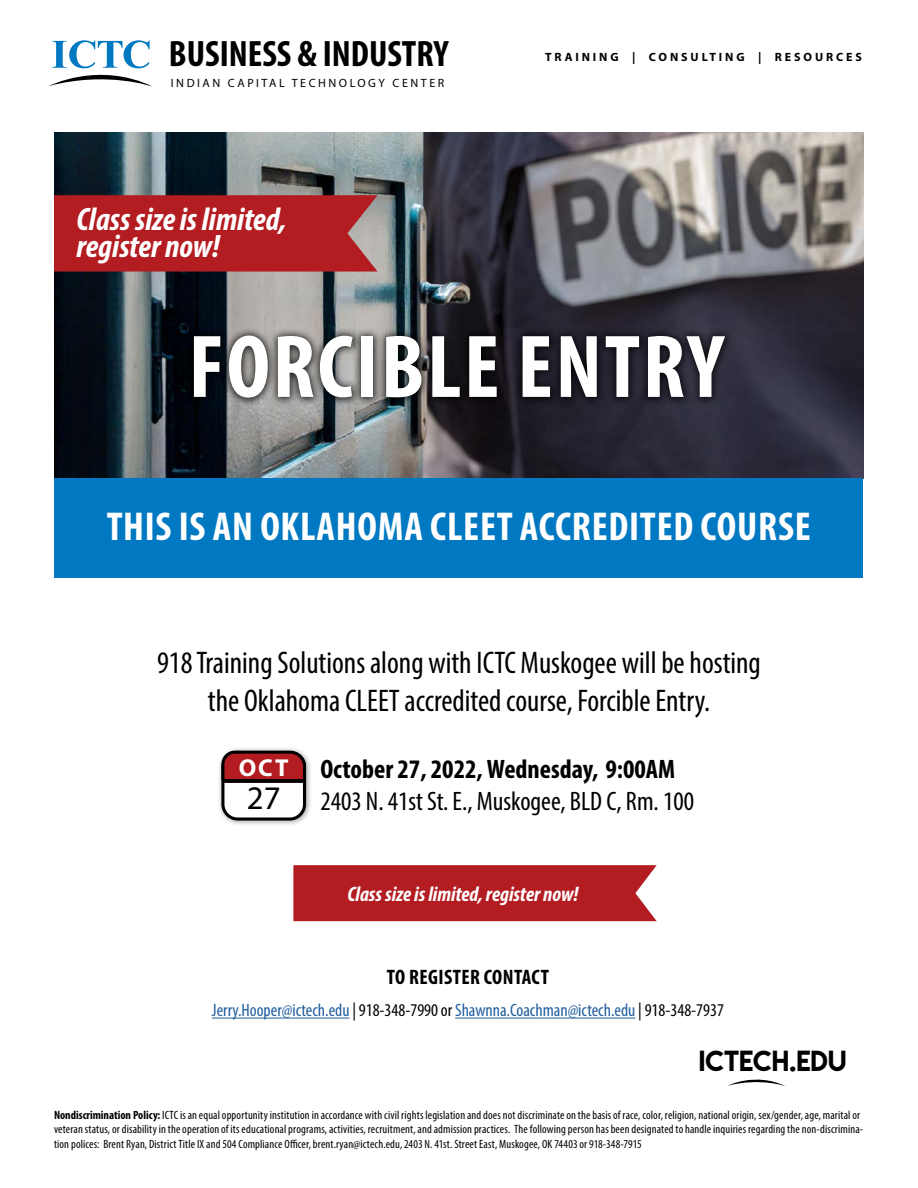
<style>
.page{position:relative;width:918px;height:1188px;background:#fff}
.page>*{position:absolute;margin:0;border:0;box-sizing:border-box;transform-origin:0 0}
.t1{font:700 condensed 90px "Myriad Pro";letter-spacing:.03em;color:#fff}
.t2{font:700 condensed 40.5px "Myriad Pro";letter-spacing:.02em;color:#fff}
.t3{font:700 condensed 36.9px "Myriad Pro";color:#000}
.t4{font:33px "Myriad Pro";color:#000}
.t5{font:italic 700 condensed 32.55px/27.6px "Myriad Pro";color:#fff}
.t6{font:condensed 31.35px/37.7px "Myriad Pro";color:#000;text-align:center}
.t7{font:condensed 26.85px "Myriad Pro";color:#000}
.t8{font:700 condensed 26.85px "Myriad Pro";color:#000}
.t9{font:25.8px "Lemon Milk";color:#000}
.t10{font:700 24.6px "Myriad Pro";color:#fff}
.t11{font:italic 700 condensed 21px "Myriad Pro";color:#fff}
.t12{font:700 condensed 21px "Myriad Pro";letter-spacing:.02em;color:#000}
.t13{font:condensed 18px "Myriad Pro";color:#215e9e}
.t14{font:condensed 12px/14.4px "Myriad Pro";letter-spacing:.01em;color:#000}
.t15{font:12px "Myriad Pro";letter-spacing:.21em;color:#000}
.t16{font:700 12px "Myriad Pro";letter-spacing:.24em;color:#000}
.s1{color:#000}
.s2{font-weight:700}
</style>
<div class="page">
<img style="left:54px;top:133px;width:810px;height:346px">
<div style="left:55px;top:478px;width:808px;height:99px;background:#0079c2"></div>
<svg style="left:49px;top:40px;width:104px;height:47px"></svg>
<div style="left:216px;top:746px;width:96px;height:81px;background:#000;opacity:.4"></div>
<div style="left:223px;top:753px;width:82px;height:66px;background:#fff;border-radius:15px"></div>
<div style="left:221px;top:751px;width:85px;height:70px;border:3px solid #000;border-radius:15px"></div>
<svg style="left:220px;top:749px;width:88px;height:34px;background:#9f3135"></svg>
<div style="left:223px;top:779px;width:83px;height:4px;border:3px solid #000"></div>
<hr style="left:212px;top:1018px;width:138px;height:1px;background:#215e9e">
<hr style="left:455px;top:1018px;width:180px;height:1px;background:#215e9e">
<div style="left:185px;top:327px;width:548px;height:80px;background:#000;opacity:.83"></div>
<div style="left:293px;top:865px;width:364px;height:56px;background:#b31c21"></div>
<div style="left:54px;top:195px;width:324px;height:77px;background:#b31c21"></div>
<svg style="left:727px;top:1079px;width:58px;height:7px"></svg>
<h3 class="t3" style="left:169px;top:31px;width:281px">BUSINESS &amp; INDUSTRY</h3>
<p class="t15" style="left:171px;top:75px;width:275px">INDIAN CAPITAL TECHNOLOGY CENTER</p>
<h3 class="t5" style="left:76px;top:204px;width:212px">Class size is limited, register now!</h3>
<p class="t16" style="left:545px;top:49px;width:318px">TRAINING | CONSULTING | RESOURCES</p>
<h1 class="t1" style="left:189px;top:311px;width:537px">FORCIBLE ENTRY</h1>
<h2 class="t2" style="left:107px;top:501px;width:706px">THIS IS AN OKLAHOMA CLEET ACCREDITED COURSE</h2>
<h3 class="t6" style="left:157px;top:644px;width:605px">918 Training Solutions along with ICTC Muskogee will be hosting the Oklahoma CLEET accredited course, Forcible Entry.</h3>
<h3 class="t10" style="left:239px;top:751px;width:51px">OCT</h3>
<h3 class="t4" style="left:247px;top:777px;width:35px">27</h3>
<h3 class="t8" style="left:320px;top:752px;width:356px">October 27, 2022, Wednesday, 9:00AM</h3>
<h3 class="t7" style="left:320px;top:785px;width:375px">2403 N. 41st St. E., Muskogee, BLD C, Rm. 100</h3>
<h3 class="t11" style="left:347px;top:881px;width:233px">Class size is limited, register now!</h3>
<h3 class="t12" style="left:387px;top:964px;width:164px">TO REGISTER CONTACT</h3>
<h3 class="t13" style="left:212px;top:999px;width:514px">Jerry.Hooper@ictech.edu <span class="s1">| 918-348-7990 or</span> Shawnna.Coachman@ictech.edu <span class="s1">| 918-348-7937</span></h3>
<h3 class="t9" style="left:699px;top:1042px;width:150px">ICTECH.EDU</h3>
<p class="t14" style="left:54px;top:1107px;width:811px"><span class="s2">Nondiscrimination Policy:</span> ICTC is an equal opportunity institution in accordance with civil rights legislation and does not discriminate on the basis of race, color, religion, national origin, sex/gender, age, marital or veteran status, or disability in the operation of its educational programs, activities, recruitment, and admission practices. The following person has been designated to handle inquiries regarding the non-discrimina&shy;tion polices: Brent Ryan, District Title IX and 504 Compliance Officer, brent.ryan@ictech.edu, 2403 N. 41st. Street East, Muskogee, OK 74403 or 918-348-7915</p>
</div>
